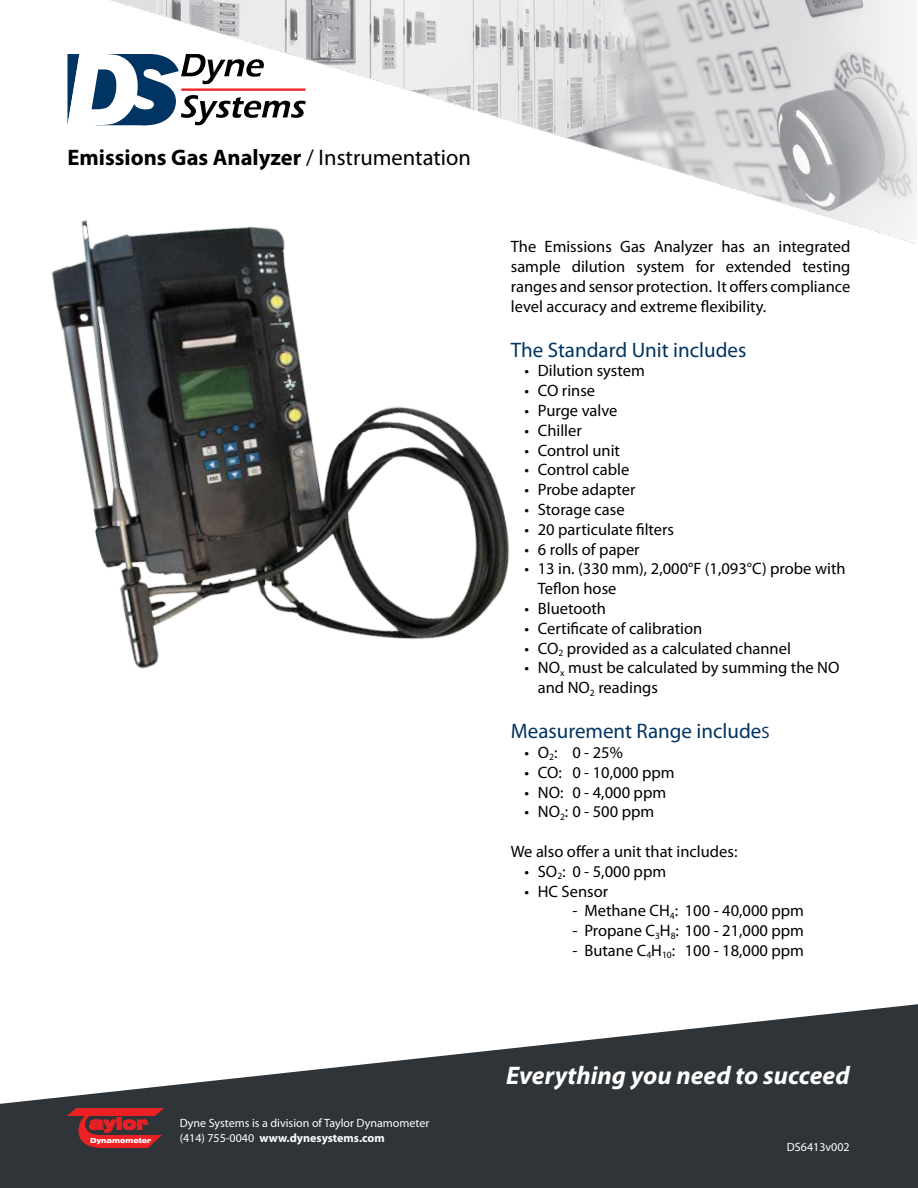
<style>
.page{position:relative;width:918px;height:1188px;background:#fff}
.page>*{position:absolute;margin:0;border:0;box-sizing:border-box;transform-origin:0 0}
.Footer_Heading_-_Eve{font:italic 700 25.5px "Myriad Pro";color:#fff}
.t1{font:700 22.5px "Myriad Pro";color:#000}
.t2{font:21px "Myriad Pro";color:#003462}
.t3{font:16.5px/19.8px "Myriad Pro";color:#000}
.t4{font:900 expanded 16.5px "Swiss 721 BT";color:#ed2024}
.Footer_-_Address_-_L{font:12px "Myriad Pro";color:#fff}
.Footer_-_Address_-_L-2{font:700 12px "Myriad Pro";color:#fff}
.t5{font:900 expanded 6.9px "Swiss 721 BT";color:#fff;scale:.91 1}
.s1{font-weight:400}
.s2{font-size:16.5px}
</style>
<div class="page">
<svg style="left:0;top:1004px;width:918px;height:184px;fill:#2f3438"></svg>
<svg style="left:68px;top:1108px;width:95px;height:40px;background:#92292d"></svg>
<svg style="left:68px;top:54px;width:39px;height:71px"></svg>
<img style="left:107px;top:0;width:810px;height:243px">
<img style="left:51px;top:138px;width:509px;height:531px">
<p class="t1" style="left:68px;top:142px;width:405px">Emissions Gas Analyzer <span class="s1">/ Instrumentation</span></p>
<p class="t3" style="left:511px;top:236px;width:341px;text-align:justify">The Emissions Gas Analyzer has an integrated sample dilution system for extended testing ranges and sensor protection. It offers compliance level accuracy and extreme flexibility.</p>
<p class="t2" style="left:511px;top:337px;width:237px">The Standard Unit includes</p>
<p class="t3" style="left:524px;top:361px;width:122px">• Dilution system</p>
<p class="t3" style="left:524px;top:380px;width:72px">• CO rinse</p>
<p class="t3" style="left:524px;top:400px;width:95px">• Purge valve</p>
<p class="t3" style="left:524px;top:420px;width:59px">• Chiller</p>
<p class="t3" style="left:524px;top:440px;width:97px">• Control unit</p>
<p class="t3" style="left:524px;top:460px;width:107px">• Control cable</p>
<p class="t3" style="left:524px;top:479px;width:113px">• Probe adapter</p>
<p class="t3" style="left:524px;top:499px;width:102px">• Storage case</p>
<p class="t3" style="left:524px;top:519px;width:151px">• 20 particulate filters</p>
<p class="t3" style="left:524px;top:539px;width:117px">• 6 rolls of paper</p>
<p class="t3" style="left:538px;top:559px;width:309px;text-indent:-14px">• 13 in. (330 mm), 2,000°F (1,093°C) probe with<br>Teflon hose</p>
<p class="t3" style="left:524px;top:598px;width:83px">• Bluetooth</p>
<p class="t3" style="left:524px;top:618px;width:179px">• Certificate of calibration</p>
<p class="t3" style="left:524px;top:638px;width:268px">• CO<sub>2</sub> provided as a calculated channel</p>
<p class="t3" style="left:538px;top:658px;width:303px;text-indent:-14px">• NO<sub>x</sub> must be calculated by summing the NO and NO<sub>2</sub> readings</p>
<p class="t2" style="left:511px;top:718px;width:260px">Measurement Range include<span class="s2">S</span></p>
<p class="t3" style="left:524px;top:742px;width:100px">• O<sub>2</sub>: 0 - 25%</p>
<p class="t3" style="left:524px;top:762px;width:152px">• CO: 0 - 10,000 ppm</p>
<p class="t3" style="left:524px;top:782px;width:143px">• NO: 0 - 4,000 ppm</p>
<p class="t3" style="left:524px;top:802px;width:131px">• NO<sub>2</sub>: 0 - 500 ppm</p>
<p class="t3" style="left:511px;top:841px;width:228px">We also offer a unit that includes:</p>
<p class="t3" style="left:524px;top:861px;width:143px">• SO<sub>2</sub>: 0 - 5,000 ppm</p>
<p class="t3" style="left:524px;top:881px;width:85px">• HC Sensor</p>
<p class="t3" style="left:572px;top:901px;width:233px">- Methane CH<sub>4</sub>: 100 - 40,000 ppm</p>
<p class="t3" style="left:572px;top:920px;width:233px">- Propane C<sub>3</sub>H<sub>8</sub>: 100 - 21,000 ppm</p>
<p class="t3" style="left:572px;top:940px;width:233px">- Butane C<sub>4</sub>H<sub>10</sub>: 100 - 18,000 ppm</p>
<p class="t4" style="left:89px;top:1114px;width:60px">aylor</p>
<p class="t5" style="left:90px;top:1136px;width:69px">Dynamometer</p>
<p class="Footer_-_Address_-_L" style="left:180px;top:1115px;width:251px">Dyne Systems is a division of Taylor Dynamometer</p>
<p class="Footer_-_Address_-_L-2" style="left:180px;top:1130px;width:207px"><span class="s1">(414) 755-0040</span> www.dynesystems.com</p>
<p class="Footer_Heading_-_Eve" style="left:506px;top:1059px;width:345px">Everything you need to succeed</p>
<p class="Footer_-_Address_-_L" style="left:787px;top:1140px;width:64px">DS6413v002</p>
</div>
